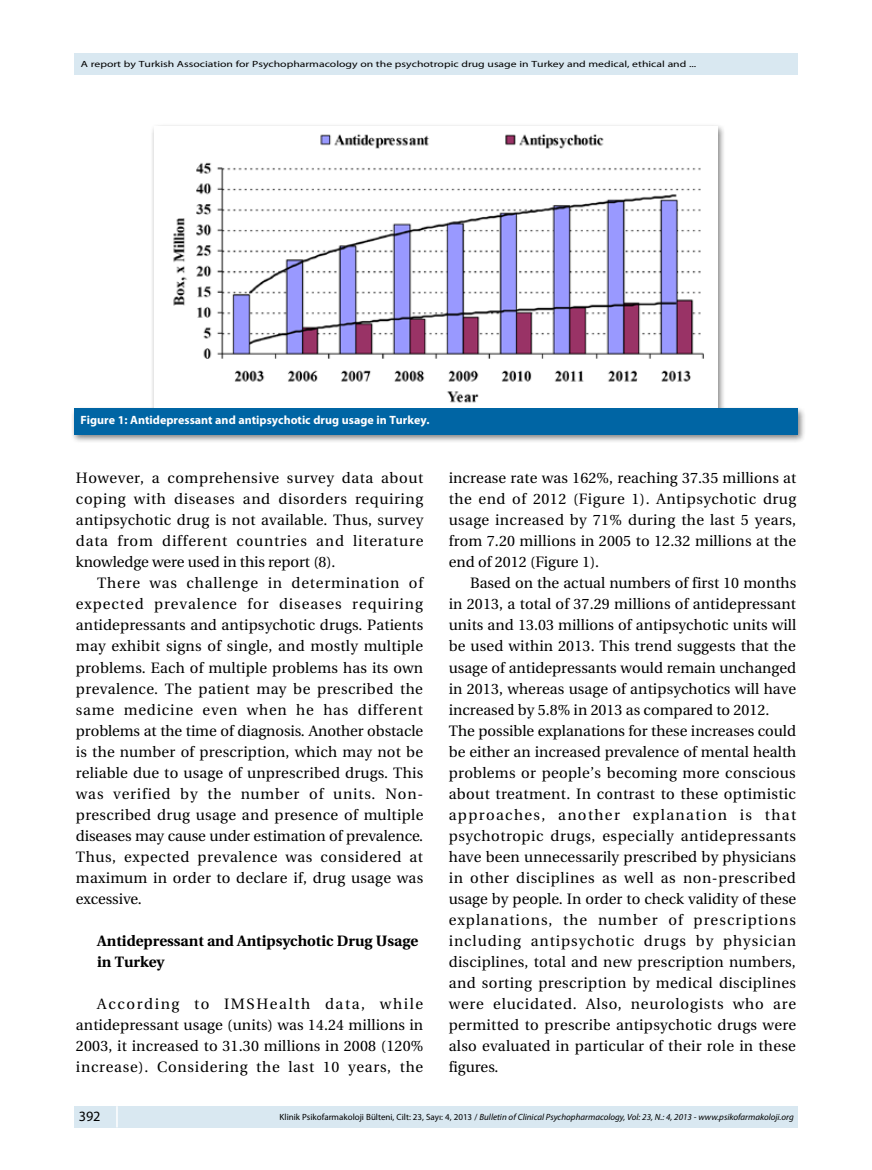
<style>
.page{position:relative;width:872px;height:1170px;background:#fff}
.page>*{position:absolute;margin:0;border:0;box-sizing:border-box;transform-origin:0 0}
.t1{font:15px/21px "Utopia Medium Tr";letter-spacing:.02em;color:#000;text-align:justify}
.t2{font:15px/21px "Utopia Bold Tr";color:#000}
.t3{font:14.25px "Myriad Pro";color:#000}
.t4{font:700 12px "Myriad Pro";color:#fff}
.t5{font:italic 9px "Myriad Pro";color:#000}
.t6{font:9px "Myriad Pro";color:#000;scale:1.3 1}
.s1{font-style:normal}
</style>
<div class="page">
<div style="left:74px;top:1106px;width:723px;height:21px;background:#d9e8f1"></div>
<hr style="left:116px;top:1106px;width:2px;height:21px;background:#fff">
<div style="left:74px;top:53px;width:723px;height:21px;background:#d9e8f1"></div>
<div style="left:71px;top:123px;width:735px;height:320px;background:#000;opacity:.5"></div>
<img style="left:154px;top:126px;width:563px;height:283px">
<div style="left:74px;top:409px;width:723px;height:26px;background:#0065a4"></div>
<p class="t6" style="left:81px;top:59px;width:475px">A report by Turkish Association for Psychopharmacology on the psychotropic drug usage in Turkey and medical, ethical and ...</p>
<p class="t4" style="left:81px;top:412px;width:350px">Figure 1: Antidepressant and antipsychotic drug usage in Turkey.</p>
<p class="t1" style="left:76px;top:468px;width:349px">However, a comprehensive survey data about coping with diseases and disorders requiring antipsychotic drug is not available. Thus, survey data from different countries and literature knowledge were used in this report (8).</p>
<p class="t1" style="left:76px;top:573px;width:349px;text-indent:21px">There was challenge in determination of expected prevalence for diseases requiring antidepressants and antipsychotic drugs. Patients may exhibit signs of single, and mostly multiple problems. Each of multiple problems has its own prevalence. The patient may be prescribed the same medicine even when he has different problems at the time of diagnosis. Another obstacle is the number of prescription, which may not be reliable due to usage of unprescribed drugs. This was verified by the number of units. Non&shy;prescribed drug usage and presence of multiple diseases may cause under estimation of prevalence.<br>Thus, expected prevalence was considered at maximum in order to declare if, drug usage was excessive.</p>
<p class="t2" style="left:97px;top:930px;width:322px">Antidepressant and Antipsychotic Drug Usage in Turkey</p>
<p class="t1" style="left:76px;top:993px;width:349px;text-indent:21px">According to IMSHealth data, while antidepressant usage (units) was 14.24 millions in 2003, it increased to 31.30 millions in 2008 (120% increase). Considering the last 10 years, the</p>
<p class="t1" style="left:449px;top:468px;width:349px">increase rate was 162%, reaching 37.35 millions at the end of 2012 (Figure 1). Antipsychotic drug usage increased by 71% during the last 5 years, from 7.20 millions in 2005 to 12.32 millions at the end of 2012 (Figure 1).</p>
<p class="t1" style="left:449px;top:573px;width:349px;text-align:left;text-indent:21px">Based on the actual numbers of first 10 months in 2013, a total of 37.29 millions of antidepressant units and 13.03 millions of antipsychotic units will be used within 2013. This trend suggests that the usage of antidepressants would remain unchanged in 2013, whereas usage of antipsychotics will have increased by 5.8% in 2013 as compared to 2012.<br>The possible explanations for these increases could be either an increased prevalence of mental health problems or people’s becoming more conscious about treatment. In contrast to these optimistic approaches, another explanation is that psychotropic drugs, especially antidepressants have been unnecessarily prescribed by physicians in other disciplines as well as non-prescribed usage by people. In order to check validity of these explanations, the number of prescriptions including antipsychotic drugs by physician disciplines, total and new prescription numbers, and sorting prescription by medical disciplines were elucidated. Also, neurologists who are permitted to prescribe antipsychotic drugs were also evaluated in particular of their role in these figures.</p>
<p class="t3" style="left:79px;top:1107px;width:23px">392</p>
<p class="t5" style="left:280px;top:1111px;width:515px"><span class="s1">Klinik Psikofarmakoloji Bülteni, Cilt: 23, Sayı: 4, 2013 /</span> Bulletin of Clinical Psychopharmacology, Vol: 23, N.: 4, 2013 - www.psikofarmakoloji.org</p>
</div>
